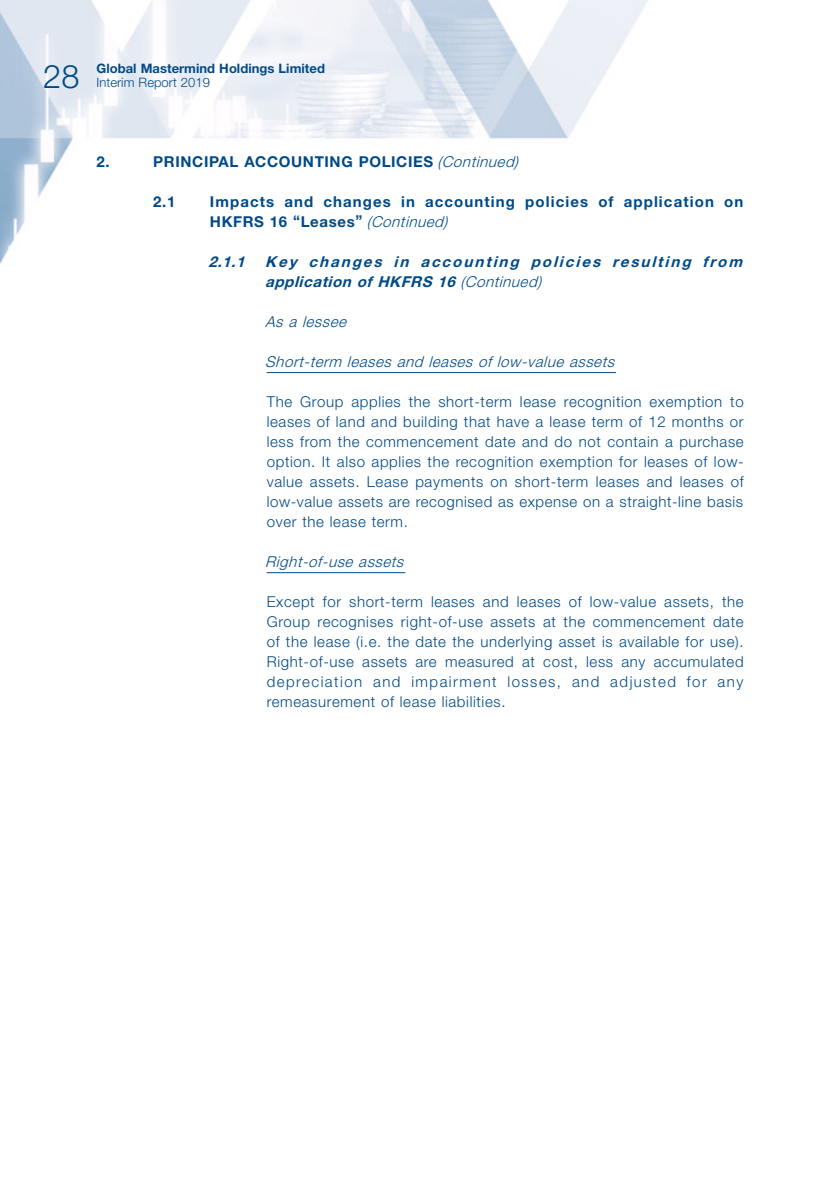
<style>
.page{position:relative;width:840px;height:1191px;background:#fff}
.page>*{position:absolute;margin:0;border:0;box-sizing:border-box;transform-origin:0 0}
.t1{font:300 32.4px "Helvetica Neue LT Std";color:#004a87}
.t2{font:300 15px/20px "Helvetica Neue LT Std";letter-spacing:.045em;color:#004a87;text-align:justify}
.t3{font:700 15px/20px "Helvetica Neue LT Std";letter-spacing:.075em;color:#004a87}
.t4{font:italic 700 15px/20px "Helvetica Neue LT Std";color:#004a87}
.t5{font:italic 300 15px "Helvetica Neue LT Std";color:#004a87}
.t6{font:700 15px "Helvetica Neue LT Std";letter-spacing:.045em;color:#004a87}
.t7{font:700 13px "Helvetica Neue LT Std";letter-spacing:.005em;color:#004a87}
.t8{font:300 13px "Helvetica Neue LT Std";letter-spacing:.005em;color:#004a87}
.s1{font-weight:300;font-style:italic}
.s2{font-weight:300}
</style>
<div class="page">
<img style="left:0;top:0;width:648px;height:574px">
<hr style="left:266px;top:372px;width:349px;height:1px;background:#004a87">
<hr style="left:266px;top:572px;width:139px;height:1px;background:#004a87">
<h1 class="t1" style="left:43px;top:57px;width:38px">28</h1>
<p class="t7" style="left:96px;top:61px;width:230px">Global Mastermind Holdings Limited</p>
<p class="t8" style="left:96px;top:75px;width:115px">Interim Report 2019</p>
<p class="t3" style="left:96px;top:151px;width:15px">2.</p>
<p class="t6" style="left:153px;top:152px;width:366px">PRINCIPAL ACCOUNTING POLICIES <span class="s1">(Continued)</span></p>
<p class="t3" style="left:153px;top:191px;width:24px">2.1</p>
<p class="t3" style="left:210px;top:191px;width:534px">Impacts and changes in accounting policies of application on<br>HKFRS 16 “Leases” <span class="s1">(Continued)</span></p>
<p class="t4" style="left:265px;top:251px;width:483px;text-indent:-57px">2.1.1 Key changes in accounting policies resulting from application of HKFRS 16 <span class="s2">(Continued)</span></p>
<p class="t5" style="left:265px;top:312px;width:87px">As a lessee</p>
<p class="t5" style="left:265px;top:352px;width:355px">Short-term leases and leases of low-value assets</p>
<p class="t2" style="left:266px;top:391px;width:478px">The Group applies the short-term lease recognition exemption to leases of land and building that have a lease term of 12 months or less from the commencement date and do not contain a purchase option. It also applies the recognition exemption for leases of low&shy;value assets. Lease payments on short-term leases and leases of low-value assets are recognised as expense on a straight-line basis over the lease term.</p>
<p class="t5" style="left:265px;top:552px;width:144px">Right-of-use assets</p>
<p class="t2" style="left:266px;top:591px;width:478px">Except for short-term leases and leases of low-value assets, the Group recognises right-of-use assets at the commencement date of the lease (i.e. the date the underlying asset is available for use).<br>Right-of-use assets are measured at cost, less any accumulated depreciation and impairment losses, and adjusted for any remeasurement of lease liabilities.</p>
</div>
